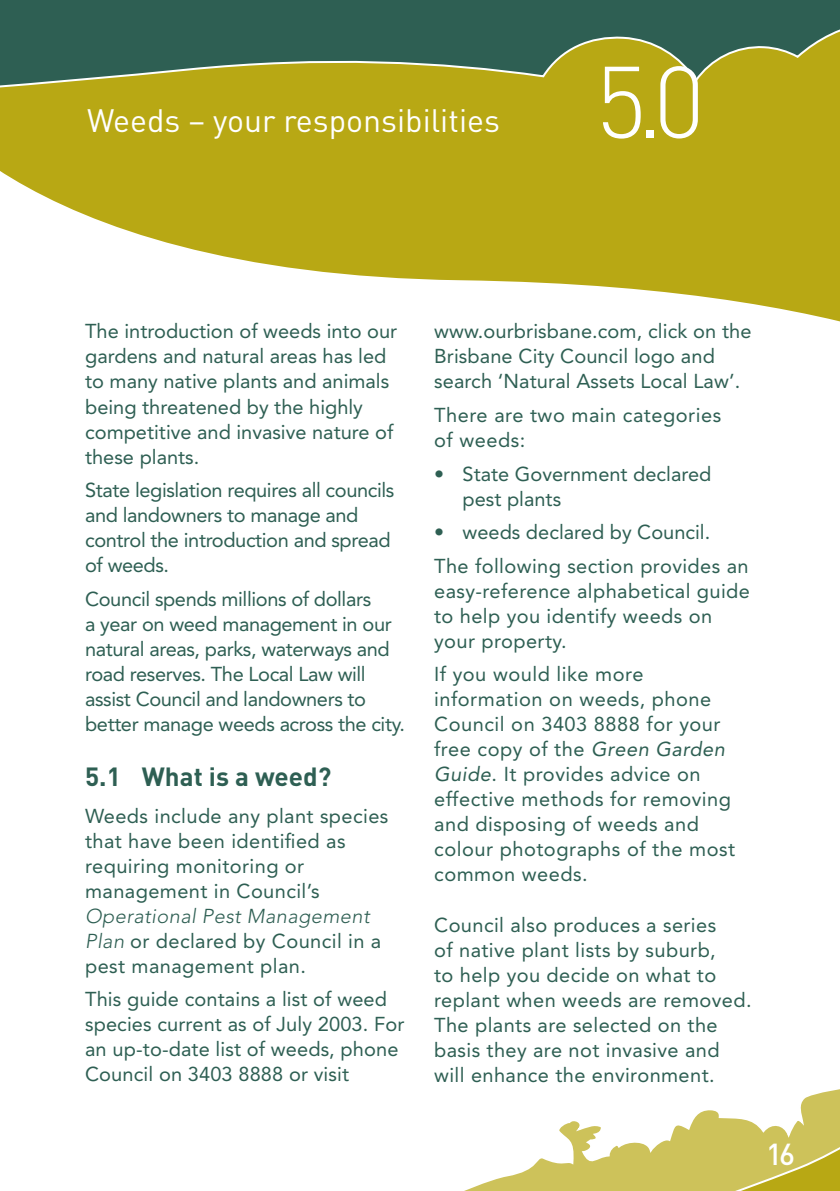
<style>
.page{position:relative;width:840px;height:1191px;background:#fff}
.page>*{position:absolute;margin:0;border:0;box-sizing:border-box;transform-origin:0 0}
.t1{font:300 100px "DIN";color:#fff}
.t2{font:32px "DIN";color:#fff}
.t3{font:500 30px "DIN";color:#fff}
.t4{font:700 26px "DIN";color:#2e5f53}
.t5{font:20px/25px "Avenir";letter-spacing:.005em;color:#2e5f53}
.t6{font:20px/25px "Avenir";letter-spacing:-.02em;color:#2e5f53}
.t7{font:20px/25px "Avenir";letter-spacing:.025em;color:#2e5f53}
.s1{font-weight:300;font-style:italic}
.s2{font-style:italic}
</style>
<div class="page">
<svg style="left:1px;top:127px;width:838px;height:195px"></svg>
<svg style="left:0;top:127px;width:1px;height:45px"></svg>
<svg style="left:0;top:0;width:839px;height:127px;background:#758536"></svg>
<svg style="left:464px;top:1089px;width:375px;height:102px"></svg>
<svg style="left:625px;top:1133px;width:214px;height:58px;background:#ccc159"></svg>
<h2 class="t2" style="left:87px;top:101px;width:414px">Weeds – your responsibilities</h2>
<h1 class="t1" style="left:595px;top:40px;width:111px">5.0</h1>
<p class="t5" style="left:85px;top:319px;width:313px">The introduction of weeds into our gardens and natural areas has led to many native plants and animals being threatened by the highly competitive and invasive nature of these plants.</p>
<p class="t6" style="left:85px;top:477px;width:310px">State legislation requires all councils and landowners to manage and control the introduction and spread of weeds.</p>
<p class="t6" style="left:85px;top:586px;width:321px">Council spends millions of dollars<br>a year on weed management in our natural areas, parks, waterways and road reserves. The Local Law will assist Council and landowners to better manage weeds across the city.</p>
<h3 class="t4" style="left:85px;top:759px;width:247px">5.1 What is a weed?</h3>
<p class="t5" style="left:85px;top:803px;width:305px">Weeds include any plant species that have been identified as requiring monitoring or management in Council’s</p>
<p class="t5" style="left:85px;top:903px;width:297px"><span class="s1">Operational Pest Management<br>Plan</span> or declared by Council in a pest management plan.</p>
<p class="t5" style="left:85px;top:986px;width:320px">This guide contains a list of weed species current as of July 2003. For an up-to-date list of weeds, phone<br>Council on 3403 8888 or visit</p>
<p class="t5" style="left:434px;top:319px;width:319px">www.ourbrisbane.com, click on the<br>Brisbane City Council logo and search ‘Natural Assets Local Law’.</p>
<p class="t7" style="left:434px;top:402px;width:288px">There are two main categories of weeds:</p>
<p class="t5" style="left:462px;top:461px;width:250px;text-indent:-28px">• State Government declared pest plants</p>
<p class="t5" style="left:434px;top:515px;width:316px;line-height:33.6px">• weeds declared by Council.<br>The following section provides an</p>
<p class="t5" style="left:434px;top:578px;width:317px">easy-reference alphabetical guide to help you identify weeds on your property.</p>
<p class="t7" style="left:434px;top:661px;width:302px">If you would like more information on weeds, phone<br>Council on 3403 8888 for your free copy of the <span class="s2">Green Garden<br>Guide</span>. It provides advice on effective methods for removing and disposing of weeds and colour photographs of the most common weeds.</p>
<p class="t5" style="left:434px;top:912px;width:319px">Council also produces a series<br>of native plant lists by suburb,<br>to help you decide on what to replant when weeds are removed.<br>The plants are selected on the basis they are not invasive and will enhance the environment.</p>
<h3 class="t3" style="left:765px;top:1134px;width:30px">16</h3>
</div>
